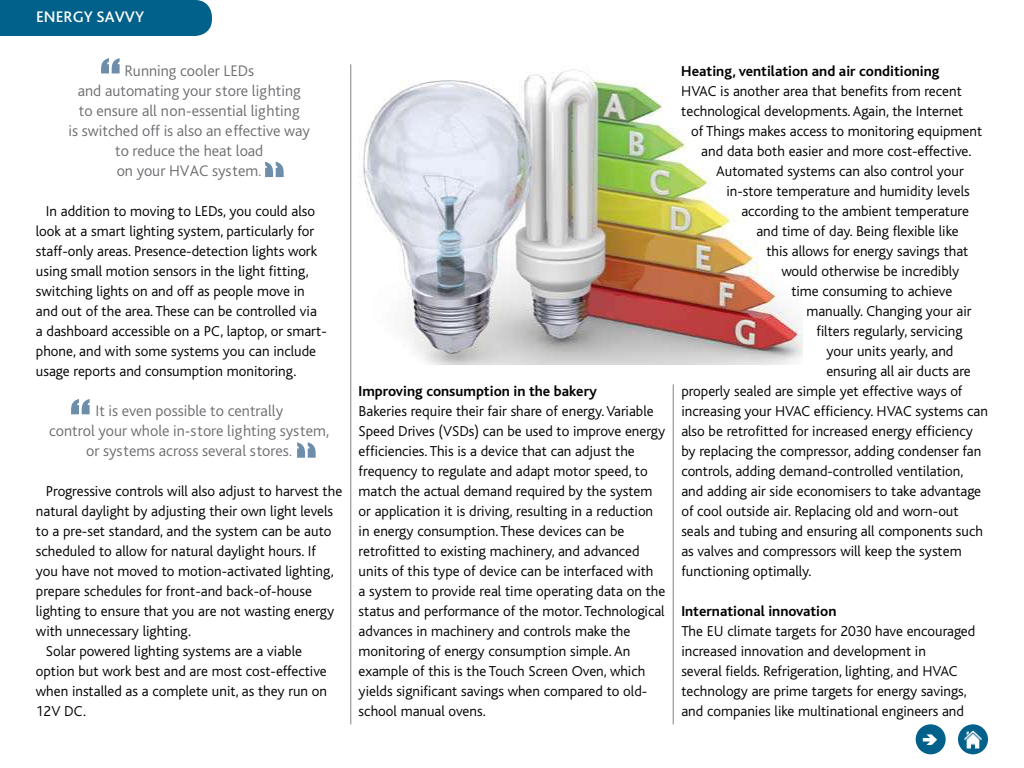
<style>
.page{position:relative;width:1024px;height:768px;background:#fff}
.page>*{position:absolute;margin:0;border:0;box-sizing:border-box;transform-origin:0 0}
.t1{font:60px "Impact";color:#6c8eaa}
.t2{font:300 16px/20px "Bliss Pro";color:#6d6e71;text-align:center}
.t3{font:500 16px "Bliss Pro";color:#fff}
.t4{font:300 15px/20px "Bliss";color:#000}
.t5{font:700 15px "Bliss";color:#000}
</style>
<div class="page">
<img style="left:359px;top:69px;width:443px;height:295px">
<div style="left:0;top:0;width:212px;height:36px;background:#02618a"></div>
<hr style="left:351px;top:64px;width:1px;height:660px;background:#808285">
<hr style="left:673px;top:384px;width:1px;height:340px;background:#808285">
<div style="left:916px;top:724px;width:30px;height:30px;background:#02618a;border-radius:50%"></div>
<div style="left:958px;top:724px;width:30px;height:30px;background:#02618a;border-radius:50%"></div>
<img style="left:964px;top:730px;width:18px;height:18px">
<p class="t3" style="left:36px;top:6px;width:110px">ENERGY SAVVY</p>
<h1 class="t1" style="left:100px;top:35px;width:22px">“</h1>
<p class="t2" style="left:69px;top:60px;width:243px">Running cooler LEDs<br>and automating your store lighting<br>to ensure all non-essential lighting<br>is switched off is also an effective way to reduce the heat load<br>on your HVAC system.</p>
<p class="t4" style="left:36px;top:201px;width:291px;text-indent:10px">In addition to moving to LEDs, you could also look at a smart lighting system, particularly for staff-only areas. Presence-detection lights work using small motion sensors in the light fitting, switching lights on and off as people move in and out of the area. These can be controlled via a dashboard accessible on a PC, laptop, or smart&shy;phone, and with some systems you can include usage reports and consumption monitoring.</p>
<p class="t2" style="left:49px;top:400px;width:282px">It is even possible to centrally<br>control your whole in-store lighting system, or systems across several stores.</p>
<p class="t4" style="left:46px;top:481px;width:298px">Progressive controls will also adjust to harvest the</p>
<p class="t4" style="left:36px;top:501px;width:299px">natural daylight by adjusting their own light levels</p>
<p class="t4" style="left:36px;top:521px;width:297px">to a pre-set standard, and the system can be auto</p>
<p class="t4" style="left:36px;top:541px;width:281px">scheduled to allow for natural daylight hours. If</p>
<p class="t4" style="left:36px;top:561px;width:299px">you have not moved to motion-activated lighting,</p>
<p class="t4" style="left:36px;top:581px;width:278px">prepare schedules for front-and back-of-house</p>
<p class="t4" style="left:36px;top:601px;width:300px">lighting to ensure that you are not wasting energy</p>
<p class="t4" style="left:36px;top:621px;width:157px">with unnecessary lighting.</p>
<p class="t4" style="left:46px;top:641px;width:258px">Solar powered lighting systems are a viable</p>
<p class="t4" style="left:36px;top:661px;width:292px">option but work best and are most cost-effective</p>
<p class="t4" style="left:36px;top:681px;width:293px">when installed as a complete unit, as they run on</p>
<p class="t4" style="left:36px;top:701px;width:52px">12V DC.</p>
<h1 class="t1" style="left:70px;top:376px;width:22px">“</h1>
<p class="t5" style="left:359px;top:383px;width:240px">Improving consumption in the bakery</p>
<p class="t4" style="left:359px;top:401px;width:308px">Bakeries require their fair share of energy. Variable Speed Drives (VSDs) can be used to improve energy efficiencies. This is a device that can adjust the frequency to regulate and adapt motor speed, to match the actual demand required by the system or application it is driving, resulting in a reduction in energy consumption. These devices can be retrofitted to existing machinery, and advanced units of this type of device can be interfaced with<br>a system to provide real time operating data on the status and performance of the motor. Technological advances in machinery and controls make the monitoring of energy consumption simple. An example of this is the Touch Screen Oven, which yields significant savings when compared to old&shy;school manual ovens.</p>
<p class="t5" style="left:681px;top:63px;width:260px">Heating, ventilation and air conditioning</p>
<p class="t4" style="left:681px;top:81px;width:282px">HVAC is another area that benefits from recent</p>
<p class="t4" style="left:681px;top:101px;width:284px">technological developments. Again, the Internet</p>
<p class="t4" style="left:691px;top:121px;width:292px">of Things makes access to monitoring equipment</p>
<p class="t4" style="left:701px;top:141px;width:272px">and data both easier and more cost-effective.</p>
<p class="t4" style="left:716px;top:161px;width:249px">Automated systems can also control your</p>
<p class="t4" style="left:726px;top:181px;width:245px">in-store temperature and humidity levels</p>
<p class="t4" style="left:741px;top:201px;width:229px">according to the ambient temperature</p>
<p class="t4" style="left:756px;top:221px;width:204px">and time of day. Being flexible like</p>
<p class="t4" style="left:766px;top:241px;width:204px">this allows for energy savings that</p>
<p class="t4" style="left:781px;top:261px;width:179px">would otherwise be incredibly</p>
<p class="t4" style="left:791px;top:281px;width:162px">time consuming to achieve</p>
<p class="t4" style="left:806px;top:301px;width:167px">manually. Changing your air</p>
<p class="t4" style="left:816px;top:321px;width:148px">filters regularly, servicing</p>
<p class="t4" style="left:826px;top:341px;width:129px">your units yearly, and</p>
<p class="t4" style="left:826px;top:361px;width:146px">ensuring all air ducts are</p>
<p class="t4" style="left:681px;top:381px;width:283px">properly sealed are simple yet effective ways of</p>
<p class="t4" style="left:681px;top:401px;width:308px">increasing your HVAC efficiency. HVAC systems can</p>
<p class="t4" style="left:681px;top:421px;width:293px">also be retrofitted for increased energy efficiency</p>
<p class="t4" style="left:681px;top:441px;width:301px">by replacing the compressor, adding condenser fan</p>
<p class="t4" style="left:681px;top:461px;width:284px">controls, adding demand-controlled ventilation,</p>
<p class="t4" style="left:681px;top:481px;width:301px">and adding air side economisers to take advantage</p>
<p class="t4" style="left:681px;top:501px;width:279px">of cool outside air. Replacing old and worn-out</p>
<p class="t4" style="left:681px;top:521px;width:303px">seals and tubing and ensuring all components such</p>
<p class="t4" style="left:681px;top:541px;width:282px">as valves and compressors will keep the system</p>
<p class="t4" style="left:681px;top:561px;width:132px">functioning optimally.</p>
<p class="t5" style="left:681px;top:603px;width:157px">International innovation</p>
<p class="t4" style="left:681px;top:621px;width:295px">The EU climate targets for 2030 have encouraged increased innovation and development in<br>several fields. Refrigeration, lighting, and HVAC technology are prime targets for energy savings, and companies like multinational engineers and</p>
</div>
